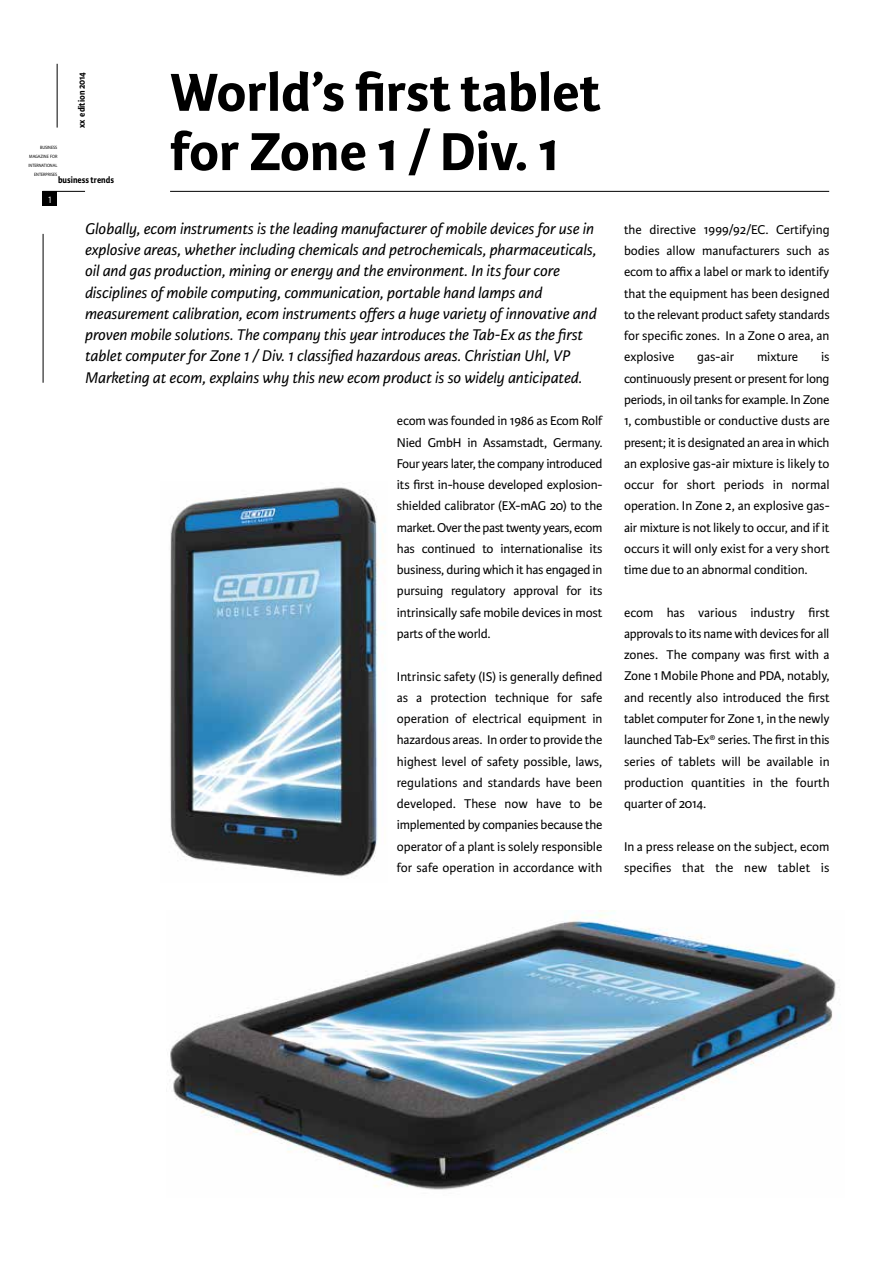
<style>
.page{position:relative;width:893px;height:1263px;background:#fff}
.page>*{position:absolute;margin:0;border:0;box-sizing:border-box;transform-origin:0 0}
.t1{font:700 57px/59.2px "Karmina Sans";color:#000}
.t2{font:italic 16.5px/21.3px "Karmina Sans";color:#000}
.t3{font:13.5px/21.3px "Karmina Sans";color:#000;text-align:justify}
.t4{font:700 9.75px "Karmina Sans";color:#000;scale:.9 1}
.t5{font:9.75px "Myriad Pro";color:#fff;scale:.9 1}
.t6{font:4.8px/9px "Myriad Pro";color:#000;text-align:right;scale:.9 1}
</style>
<div class="page">
<hr style="left:170px;top:191px;width:659px;height:1px;background:#000">
<hr style="left:43px;top:191px;width:42px;height:1px;background:#000">
<hr style="left:57px;top:64px;width:1px;height:64px;background:#000">
<div style="left:43px;top:191px;width:14px;height:15px;background:#000"></div>
<hr style="left:43px;top:234px;width:1px;height:149px;background:#000">
<img style="left:170px;top:912px;width:666px;height:278px">
<img style="left:170px;top:487px;width:215px;height:390px">
<p class="t4" style="left:76px;top:128px;width:64px;rotate:-90deg">xx edition 2014</p>
<p class="t6" style="left:29px;top:143px;width:34px">BUSINESS<br>MAGAZINE FOR<br>INTERNATIONAL<br>ENTERPRISES</p>
<p class="t4" style="left:58px;top:174px;width:64px">business trends</p>
<p class="t5" style="left:48px;top:193px;width:7px">1</p>
<h1 class="t1" style="left:170px;top:64px;width:432px">World’s first tablet for Zone 1 / Div. 1</h1>
<p class="t2" style="left:85px;top:218px;width:513px">Globally, ecom instruments is the leading manufacturer of mobile devices for use in explosive areas, whether including chemicals and petrochemicals, pharmaceuticals, oil and gas production, mining or energy and the environment. In its four core disciplines of mobile computing, communication, portable hand lamps and measurement calibration, ecom instruments offers a huge variety of innovative and proven mobile solutions. The company this year introduces the Tab-Ex as the first tablet computer for Zone 1 / Div. 1 classified hazardous areas. Christian Uhl, VP Marketing at ecom, explains why this new ecom product is so widely anticipated.</p>
<p class="t3" style="left:624px;top:219px;width:207px">the directive 1999/92/EC. Certifying bodies allow manufacturers such as ecom to affix a label or mark to identify that the equipment has been designed to the relevant product safety standards for specific zones. In a Zone 0 area, an explosive</p>
<p class="t3" style="left:624px;top:347px;width:207px;text-indent:197px">is continuously present or present for long periods, in oil tanks for example. In Zone 1, combustible or conductive dusts are present; it is designated an area in which an explosive gas-air mixture is likely to occur for short periods in normal operation. In Zone 2, an explosive gas&shy;air mixture is not likely to occur, and if it occurs it will only exist for a very short time due to an abnormal condition.</p>
<p class="t3" style="left:624px;top:602px;width:207px">ecom has various industry first approvals to its name with devices for all zones. The company was first with a Zone 1 Mobile Phone and PDA, notably, and recently also introduced the first tablet computer for Zone 1, in the newly launched Tab-Ex® series. The first in this series of tablets will be available in production quantities in the fourth quarter of 2014.</p>
<p class="t3" style="left:624px;top:836px;width:207px">In a press release on the subject, ecom specifies that the new tablet is</p>
<p class="t3" style="left:697px;top:347px;width:38px">gas-air</p>
<p class="t3" style="left:757px;top:347px;width:43px">mixture</p>
<p class="t3" style="left:397px;top:411px;width:207px">ecom was founded in 1986 as Ecom Rolf Nied GmbH in Assamstadt, Germany.<br>Four years later, the company introduced its first in-house developed explosion&shy;shielded calibrator (EX-mAG 20) to the market. Over the past twenty years, ecom has continued to internationalise its business, during which it has engaged in pursuing regulatory approval for its intrinsically safe mobile devices in most parts of the world.</p>
<p class="t3" style="left:397px;top:666px;width:207px">Intrinsic safety (IS) is generally defined as a protection technique for safe operation of electrical equipment in hazardous areas. In order to provide the highest level of safety possible, laws, regulations and standards have been developed. These now have to be implemented by companies because the operator of a plant is solely responsible for safe operation in accordance with</p>
</div>
